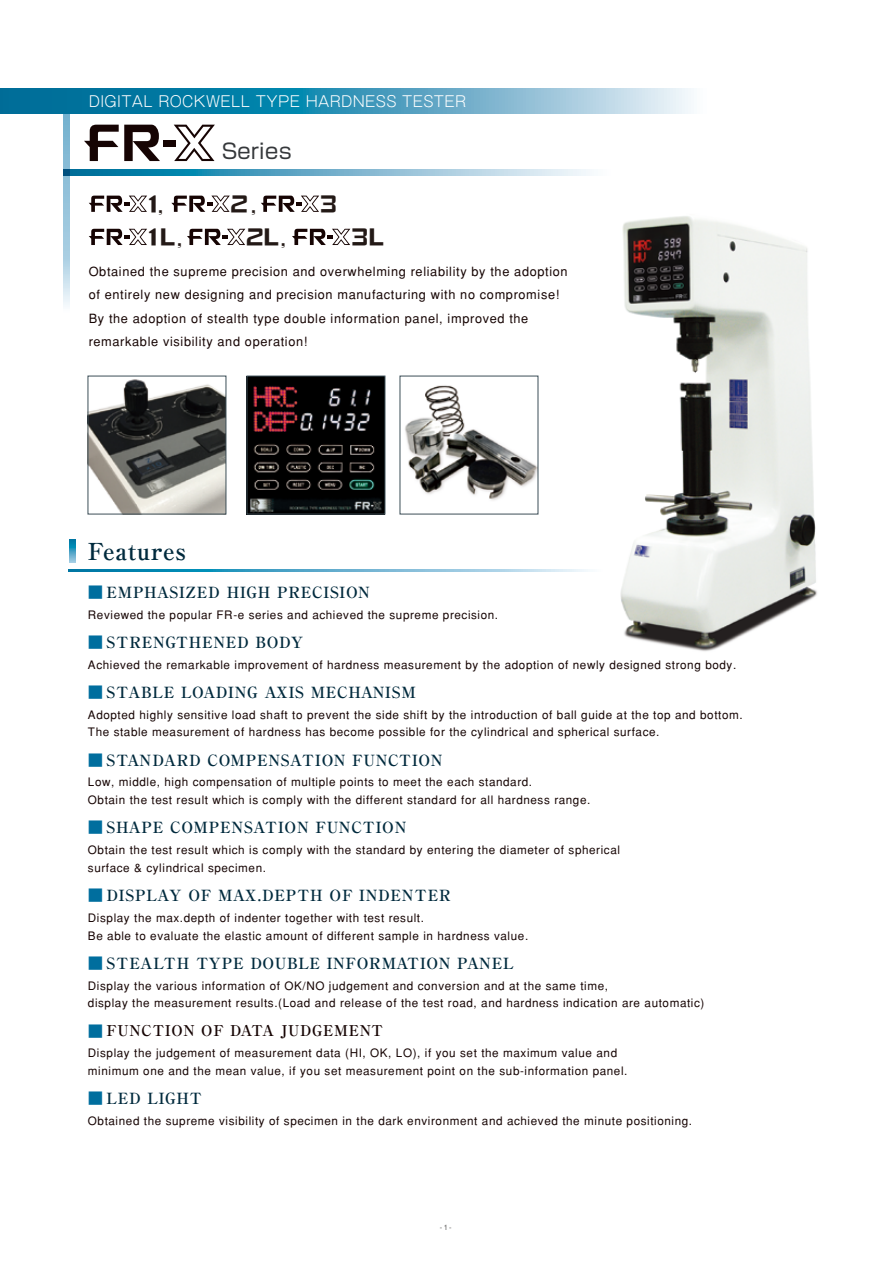
<style>
.page{position:relative;width:893px;height:1263px;background:#fff}
.page>*{position:absolute;margin:0;border:0;box-sizing:border-box;transform-origin:0 0}
.t1{font:28.65px "DF So Gei Std W5";color:#231916;scale:.9 1}
.t2{font:28.65px "DF So Gei Std W5";color:#231916}
.t3{font:700 23.4px "Ryumin Pr 5";letter-spacing:.025em;color:#002a3d}
.t4{font:20.85px "Shin Go Pr 5";letter-spacing:.025em;color:#35383b}
.t5{font:18.6px "DF So Gei Std W5";color:#231916}
.t6{font:700 15.45px "Ryumin Pr 5";letter-spacing:.05em;color:#002a3d}
.t7{font:300 14.85px "Gothic MB101 Pr 5";letter-spacing:.025em;color:#fff}
.t8{font:700 14.85px "Ryumin Pr 5";letter-spacing:.05em;color:#160403}
.t9{font:500 12.75px/23.4px "Gothic BBB";letter-spacing:.05em;color:#160403}
.t10{font:500 11.7px/17.9px "Gothic BBB";letter-spacing:.05em;color:#160403}
.t11{font:500 7.5px "Gothic BBB";color:#595857}
.s1{color:#006e9e}
.s2{font-size:15.45px;color:#006e9e}
</style>
<div class="page">
<img style="left:579px;top:216px;width:238px;height:436px">
<svg style="left:70px;top:169px;width:520px;height:6px;background:#6bafca"></svg>
<svg style="left:64px;top:114px;width:6px;height:192px"></svg>
<svg style="left:2px;top:89px;width:689px;height:25px;background:#499dbd"></svg>
<img style="left:90px;top:379px;width:134px;height:133px">
<img style="left:249px;top:378px;width:134px;height:134px">
<img style="left:405px;top:385px;width:131px;height:116px">
<svg style="left:68px;top:570px;width:534px;height:2px"></svg>
<svg style="left:70px;top:539px;width:6px;height:24px"></svg>
<svg style="left:84px;top:125px;width:76px;height:36px"></svg>
<div style="left:164px;top:140px;width:12px;height:7px;background:#160403"></div>
<svg style="left:174px;top:125px;width:41px;height:36px"></svg>
<svg style="left:89px;top:196px;width:58px;height:16px"></svg>
<svg style="left:171px;top:196px;width:59px;height:16px"></svg>
<svg style="left:261px;top:196px;width:58px;height:16px"></svg>
<svg style="left:89px;top:229px;width:58px;height:16px"></svg>
<svg style="left:187px;top:229px;width:58px;height:16px"></svg>
<svg style="left:292px;top:229px;width:58px;height:16px"></svg>
<div style="left:88px;top:376px;width:138px;height:138px;border:1px solid #3c4e57"></div>
<div style="left:247px;top:376px;width:138px;height:138px;border:1px solid #3c4e57"></div>
<hr style="left:0;top:89px;width:2px;height:25px;background:#006c97">
<p class="t7" style="left:89px;top:89px;width:379px">DIGITAL ROCKWELL TYPE HARDNESS TESTER</p>
<h3 class="t4" style="left:221px;top:134px;width:72px">Series</h3>
<h1 class="t2" style="left:142px;top:187px;width:22px">1</h1>
<h1 class="t1" style="left:230px;top:187px;width:22px">2</h1>
<h1 class="t1" style="left:320px;top:187px;width:22px">3</h1>
<h1 class="t2" style="left:142px;top:220px;width:35px">1L</h1>
<h1 class="t1" style="left:246px;top:220px;width:39px">2L</h1>
<h1 class="t1" style="left:351px;top:220px;width:39px">3L</h1>
<h3 class="t5" style="left:158px;top:196px;width:6px">,</h3>
<h3 class="t5" style="left:251px;top:196px;width:6px">,</h3>
<h3 class="t5" style="left:177px;top:229px;width:6px">,</h3>
<h3 class="t5" style="left:281px;top:229px;width:6px">,</h3>
<p class="t9" style="left:89px;top:260px;width:480px">Obtained the supreme precision and overwhelming reliability by the adoption of entirely new designing and precision manufacturing with no compromise!<br>By the adoption of stealth type double information panel, improved the remarkable visibility and operation!</p>
<h2 class="t3" style="left:88px;top:533px;width:99px">Features</h2>
<h3 class="t6" style="left:88px;top:580px;width:283px"><span class="s1">■</span> EMPHASIZED HIGH PRECISION</h3>
<p class="t10" style="left:88px;top:606px;width:412px">Reviewed the popular FR-e series and achieved the supreme precision.</p>
<h3 class="t6" style="left:88px;top:630px;width:217px"><span class="s1">■</span> STRENGTHENED BODY</h3>
<p class="t10" style="left:88px;top:656px;width:650px">Achieved the remarkable improvement of hardness measurement by the adoption of newly designed strong body.</p>
<h3 class="t6" style="left:88px;top:680px;width:329px"><span class="s1">■</span> STABLE LOADING AXIS MECHANISM</h3>
<p class="t10" style="left:88px;top:706px;width:656px">Adopted highly sensitive load shaft to prevent the side shift by the introduction of ball guide at the top and bottom.<br>The stable measurement of hardness has become possible for the cylindrical and spherical surface.</p>
<h3 class="t6" style="left:88px;top:748px;width:356px"><span class="s1">■</span> STANDARD COMPENSATION FUNCTION</h3>
<p class="t10" style="left:88px;top:773px;width:504px">Low, middle, high compensation of multiple points to meet the each standard.<br>Obtain the test result which is comply with the different standard for all hardness range.</p>
<h3 class="t6" style="left:88px;top:815px;width:320px"><span class="s1">■</span> SHAPE COMPENSATION FUNCTION</h3>
<p class="t10" style="left:88px;top:841px;width:534px">Obtain the test result which is comply with the standard by entering the diameter of spherical surface &amp; cylindrical specimen.</p>
<h3 class="t6" style="left:88px;top:883px;width:364px"><span class="s1">■</span> DISPLAY OF MAX.DEPTH OF INDENTER</h3>
<p class="t10" style="left:88px;top:909px;width:442px">Display the max.depth of indenter together with test result.<br>Be able to evaluate the elastic amount of different sample in hardness value.</p>
<h3 class="t6" style="left:88px;top:951px;width:427px"><span class="s1">■</span> STEALTH TYPE DOUBLE INFORMATION PANEL</h3>
<p class="t10" style="left:88px;top:977px;width:618px">Display the various information of OK/NO judgement and conversion and at the same time,<br>display the measurement results.(Load and release of the test road, and hardness indication are automatic)</p>
<p class="t8" style="left:88px;top:1019px;width:297px"><span class="s2">■</span> FUNCTION OF DATA JUDGEMENT</p>
<p class="t10" style="left:88px;top:1044px;width:541px">Display the judgement of measurement data (HI, OK, LO), if you set the maximum value and minimum one and the mean value, if you set measurement point on the sub-information panel.</p>
<h3 class="t6" style="left:88px;top:1086px;width:115px"><span class="s1">■</span> LED LIGHT</h3>
<p class="t10" style="left:88px;top:1112px;width:606px">Obtained the supreme visibility of specimen in the dark environment and achieved the minute positioning.</p>
<p class="t11" style="left:440px;top:1223px;width:14px">-1-</p>
</div>
